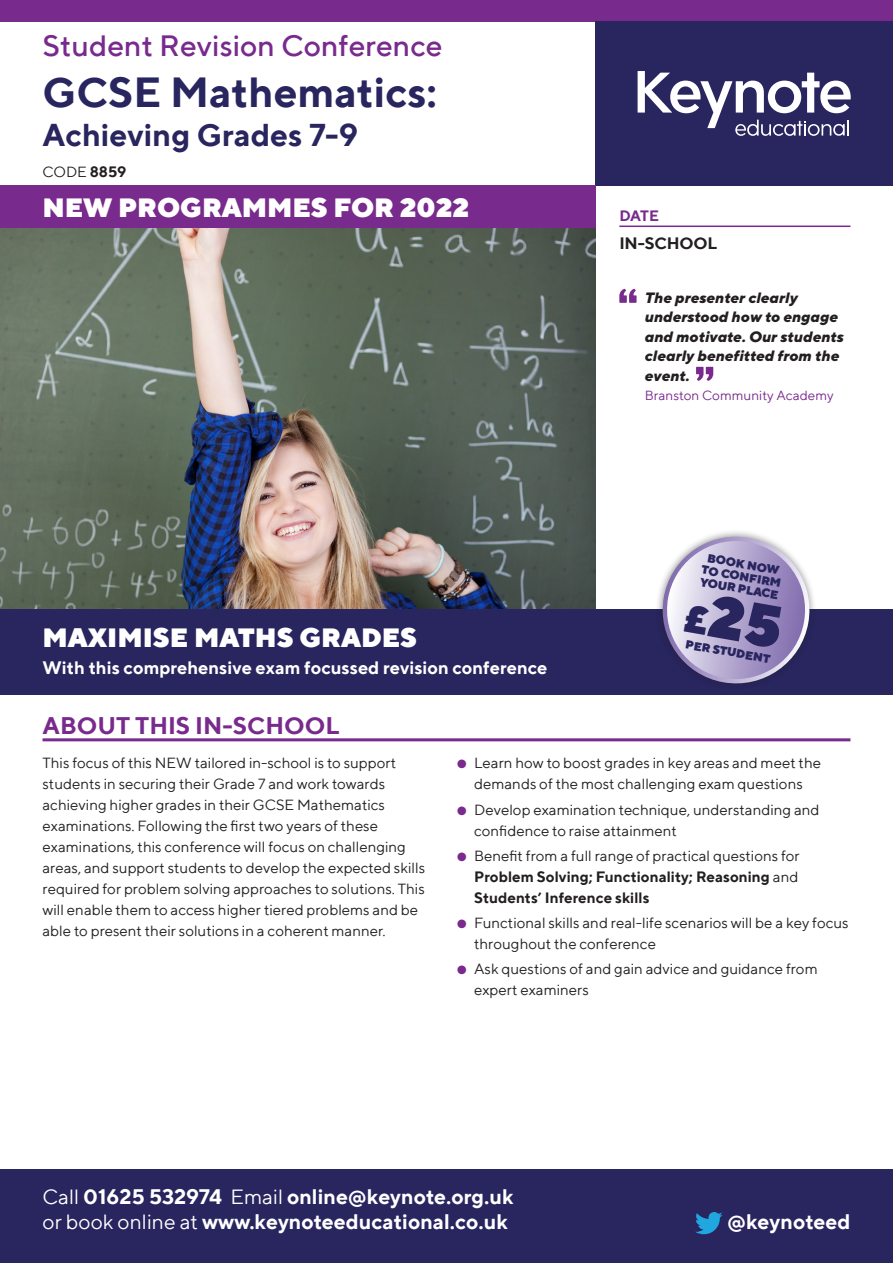
<style>
.page{position:relative;width:893px;height:1263px;background:#fff}
.page>*{position:absolute;margin:0;border:0;box-sizing:border-box;transform-origin:0 0}
.t1{font:700 42px "TT Norms";color:#28255f}
.t2{font:700 31.5px "TT Norms";color:#28255f}
.t3{font:500 30px "TT Norms";color:#782a8d}
.t4{font:900 27px "TT Norms";color:#fff}
.t5{font:700 24px "TT Norms";color:#782a8d}
.t6{font:700 21px/25.2px "TT Norms";color:#fff}
.t7{font:700 18px "TT Norms";color:#fff}
.t8{font:700 16.5px "TT Norms";letter-spacing:-.01em;color:#231f20}
.t9{font:15px/21px "TT Norms";color:#231f20}
.t10{font:700 15px/21px "TT Norms";color:#231f20;text-align:justify}
.t11{font:italic 800 15px/19.5px "TT Norms";color:#231f20}
.t12{font:700 15px "TT Norms";color:#782a8d}
.t13{font:13.5px "TT Norms";color:#782a8d}
.t14{font:900 12px/12.3px "TT Norms";color:#28255f;text-align:center}
.s1{font-weight:700}
.s2{color:#782a8d}
.s3{font-weight:400}
</style>
<div class="page">
<img style="left:0;top:228px;width:595px;height:381px">
<div style="left:0;top:609px;width:893px;height:85px;background:#28255f"></div>
<div style="left:0;top:0;width:893px;height:21px;background:#782a8d"></div>
<div style="left:595px;top:21px;width:298px;height:165px;background:#28255f"></div>
<svg style="left:638px;top:71px;width:213px;height:65px"></svg>
<div style="left:0;top:1169px;width:893px;height:94px;background:#28255f"></div>
<hr style="left:619px;top:226px;width:231px;height:1px;background:#782a8d">
<svg style="left:619px;top:289px;width:18px;height:14px"></svg>
<svg style="left:696px;top:367px;width:17px;height:14px"></svg>
<hr style="left:43px;top:738px;width:807px;height:3px;background:#782a8d">
<div style="left:655px;top:529px;width:162px;height:162px;background:#231f20;opacity:.5"></div>
<div style="left:0;top:186px;width:595px;height:42px;background:#782a8d"></div>
<svg style="left:695px;top:1212px;width:28px;height:22px"></svg>
<svg style="left:657px;top:537px;width:158px;height:152px"></svg>
<h3 class="t3" style="left:43px;top:27px;width:402px">Student Revision Conference</h3>
<h1 class="t1" style="left:43px;top:65px;width:396px">GCSE Mathematics:</h1>
<h2 class="t2" style="left:43px;top:115px;width:317px">Achieving Grades 7-9</h2>
<p class="t9" style="left:43px;top:161px;width:85px">CODE <span class="s1">8859</span></p>
<h3 class="t4" style="left:43px;top:190px;width:428px">NEW PROGRAMMES FOR 2022</h3>
<h3 class="t4" style="left:43px;top:620px;width:376px">MAXIMISE MATHS GRADES</h3>
<p class="t7" style="left:43px;top:656px;width:506px">With this comprehensive exam focussed revision conference</p>
<h3 class="t5" style="left:43px;top:710px;width:298px">ABOUT THIS IN-SCHOOL</h3>
<p class="t12" style="left:619px;top:207px;width:41px">DATE</p>
<p class="t8" style="left:619px;top:233px;width:99px">IN-SCHOOL</p>
<p class="t11" style="left:645px;top:287px;width:201px">The presenter clearly understood how to engage and motivate. Our students clearly benefitted from the event.</p>
<p class="t13" style="left:645px;top:387px;width:190px">Branston Community Academy</p>
<p class="t14" style="left:705px;top:551px;width:82px;rotate:10deg">BOOK NOW<br>TO CONFIRM<br>YOUR PLACE</p>
<p class="t14" style="left:687px;top:638px;width:88px;rotate:10deg">PER STUDENT</p>
<p class="t9" style="left:43px;top:752px;width:384px">This focus of this NEW tailored in-school is to support students in securing their Grade 7 and work towards achieving higher grades in their GCSE Mathematics examinations. Following the first two years of these examinations, this conference will focus on challenging areas, and support students to develop the expected skills required for problem solving approaches to solutions. This will enable them to access higher tiered problems and be able to present their solutions in a coherent manner.</p>
<p class="t9" style="left:457px;top:752px;width:365px;text-align:center"><span class="s2">●</span> Learn how to boost grades in key areas and meet the demands of the most challenging exam questions</p>
<p class="t9" style="left:474px;top:798px;width:347px;text-indent:-17px"><span class="s2">●</span> Develop examination technique, understanding and confidence to raise attainment</p>
<p class="t10" style="left:474px;top:845px;width:327px;text-indent:-17px"><span class="s2">●</span> <span class="s3">Benefit from a full range of practical questions for </span>Problem Solving; Functionality; Reasoning <span class="s3">and </span>Students’ Inference skills</p>
<p class="t9" style="left:474px;top:912px;width:376px;text-indent:-17px"><span class="s2">●</span> Functional skills and real-life scenarios will be a key focus throughout the conference</p>
<p class="t9" style="left:474px;top:958px;width:345px;text-indent:-17px"><span class="s2">●</span> Ask questions of and gain advice and guidance from expert examiners</p>
<h3 class="t6" style="left:43px;top:1183px;width:472px"><span class="s3">Call</span> 01625 532974 <span class="s3">Email</span> online@keynote.org.uk <span class="s3">or book online at</span> www.keynoteeducational.co.uk</h3>
<h3 class="t6" style="left:727px;top:1208px;width:125px">@keynoteed</h3>
</div>
